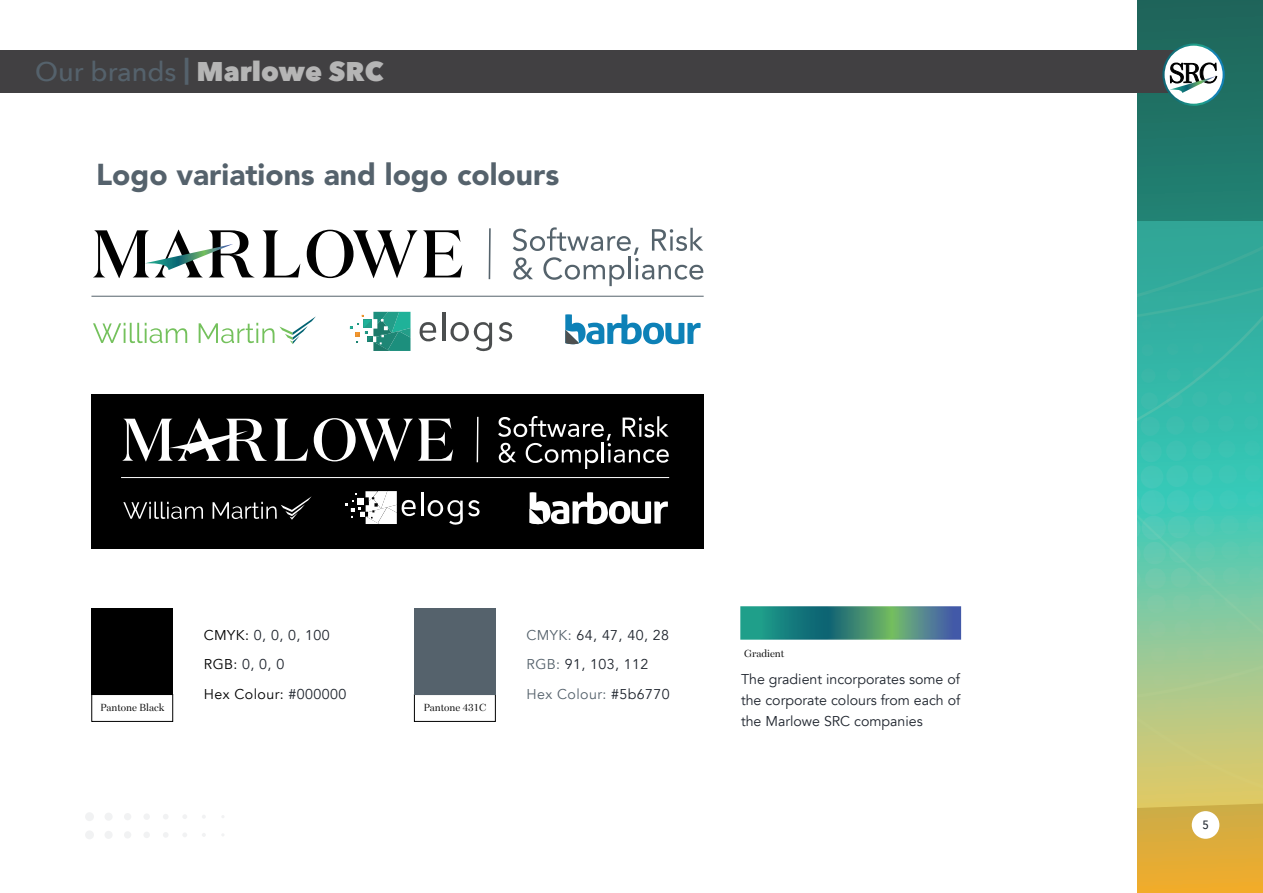
<style>
.page{position:relative;width:1263px;height:893px;background:#fff}
.page>*{position:absolute;margin:0;border:0;box-sizing:border-box;transform-origin:0 0}
.t1{font:900 30px "Avenir";color:#55626c}
.t2{font:800 27px "Avenir Next";color:#b5b5b5}
.t3{font:14.25px/29.7px "Avenir";letter-spacing:.03em;color:#1e242d}
.t4{font:500 12px "Avenir Next";color:#1e242d;scale:.91 1}
.t5{font:10.2px "Bressay Display";letter-spacing:-.01em;color:#000}
.s1{font-weight:500;color:#55626c}
.s2{font-weight:700;color:#55626c}
.s3{color:#000}
.s4{color:#55626c}
</style>
<div class="page">
<svg style="left:1137px;top:0;width:126px;height:890px;background:#63ad87"></svg>
<div style="left:0;top:50px;width:1208px;height:43px;background:#414042"></div>
<div style="left:85px;top:830px;width:9px;height:9px;background:#f1f2f3;border-radius:50%"></div>
<div style="left:104px;top:831px;width:9px;height:8px;background:#f1f2f3;border-radius:50%"></div>
<div style="left:124px;top:831px;width:7px;height:7px;background:#f1f2f3;border-radius:50%"></div>
<div style="left:143px;top:832px;width:7px;height:6px;background:#f1f2f3;border-radius:50%"></div>
<svg style="left:163px;top:832px;width:5px;height:5px"></svg>
<svg style="left:183px;top:833px;width:4px;height:4px"></svg>
<svg style="left:202px;top:833px;width:4px;height:4px"></svg>
<div style="left:85px;top:812px;width:9px;height:9px;background:#f1f2f3;border-radius:50%"></div>
<div style="left:104px;top:813px;width:9px;height:8px;background:#f1f2f3;border-radius:50%"></div>
<div style="left:124px;top:813px;width:7px;height:7px;background:#f1f2f3;border-radius:50%"></div>
<div style="left:143px;top:813px;width:7px;height:7px;background:#f1f2f3;border-radius:50%"></div>
<svg style="left:163px;top:814px;width:5px;height:5px"></svg>
<svg style="left:183px;top:815px;width:4px;height:4px"></svg>
<div style="left:91px;top:394px;width:613px;height:154px;background:#000"></div>
<hr style="left:121px;top:477px;width:548px;height:1px;background:#fff">
<svg style="left:122px;top:418px;width:331px;height:43px"></svg>
<svg style="left:498px;top:416px;width:171px;height:53px"></svg>
<hr style="left:477px;top:417px;width:1px;height:45px;background:#fff">
<svg style="left:529px;top:492px;width:139px;height:32px"></svg>
<svg style="left:123px;top:502px;width:80px;height:17px"></svg>
<svg style="left:213px;top:496px;width:99px;height:24px"></svg>
<svg style="left:346px;top:491px;width:70px;height:33px"></svg>
<svg style="left:427px;top:500px;width:53px;height:25px"></svg>
<hr style="left:421px;top:492px;width:2px;height:24px;background:#fff">
<div style="left:414px;top:694px;width:82px;height:28px;border:1px solid #000"></div>
<div style="left:414px;top:608px;width:82px;height:87px;background:#55626c"></div>
<div style="left:91px;top:694px;width:82px;height:28px;border:1px solid #000"></div>
<div style="left:91px;top:608px;width:82px;height:87px;background:#000"></div>
<svg style="left:743px;top:609px;width:215px;height:28px;background:#37877e"></svg>
<hr style="left:91px;top:296px;width:613px;height:1px;background:#55636c">
<svg style="left:93px;top:230px;width:369px;height:48px"></svg>
<img style="left:145px;top:244px;width:88px;height:26px">
<svg style="left:513px;top:227px;width:190px;height:59px"></svg>
<svg style="left:488px;top:228px;width:3px;height:52px"></svg>
<svg style="left:565px;top:314px;width:136px;height:30px"></svg>
<svg style="left:93px;top:323px;width:94px;height:20px"></svg>
<svg style="left:199px;top:316px;width:117px;height:28px"></svg>
<svg style="left:350px;top:312px;width:60px;height:39px"></svg>
<svg style="left:419px;top:322px;width:17px;height:20px"></svg>
<svg style="left:450px;top:322px;width:42px;height:30px"></svg>
<svg style="left:499px;top:322px;width:14px;height:20px"></svg>
<hr style="left:442px;top:313px;width:3px;height:28px;background:#4b4e4f">
<svg style="left:1163px;top:45px;width:61px;height:60px"></svg>
<div style="left:1162px;top:44px;width:63px;height:62px;border:2px solid #fff;border-radius:50%"></div>
<svg style="left:1170px;top:63px;width:47px;height:20px"></svg>
<img style="left:1169px;top:76px;width:47px;height:17px">
<div style="left:1192px;top:811px;width:27px;height:28px;background:#fff;border-radius:50%"></div>
<h2 class="t2" style="left:35px;top:55px;width:350px"><span class="s1">Our brands</span> <span class="s2">|</span> Marlowe SRC</h2>
<h1 class="t1" style="left:96px;top:153px;width:465px">Logo variations and logo colours</h1>
<p class="t5" style="left:100px;top:701px;width:66px">Pantone Black</p>
<p class="t3" style="left:204px;top:620px;width:144px"><span class="s3">CMYK:</span> 0, 0, 0, 100<br><span class="s3">RGB:</span> 0, 0, 0<br><span class="s3">Hex Colour:</span> #000000</p>
<p class="t5" style="left:423px;top:701px;width:64px">Pantone 431C</p>
<p class="t3" style="left:526px;top:620px;width:145px"><span class="s4">CMYK:</span> 64, 47, 40, 28<br><span class="s4">RGB:</span> 91, 103, 112<br><span class="s4">Hex Colour:</span> #5b6770</p>
<p class="t5" style="left:744px;top:647px;width:42px">Gradient</p>
<p class="t3" style="left:741px;top:669px;width:221px;line-height:21px;text-align:justify">The gradient incorporates some of the corporate colours from each of the Marlowe SRC companies</p>
<p class="t4" style="left:1203px;top:815px;width:9px">5</p>
</div>
